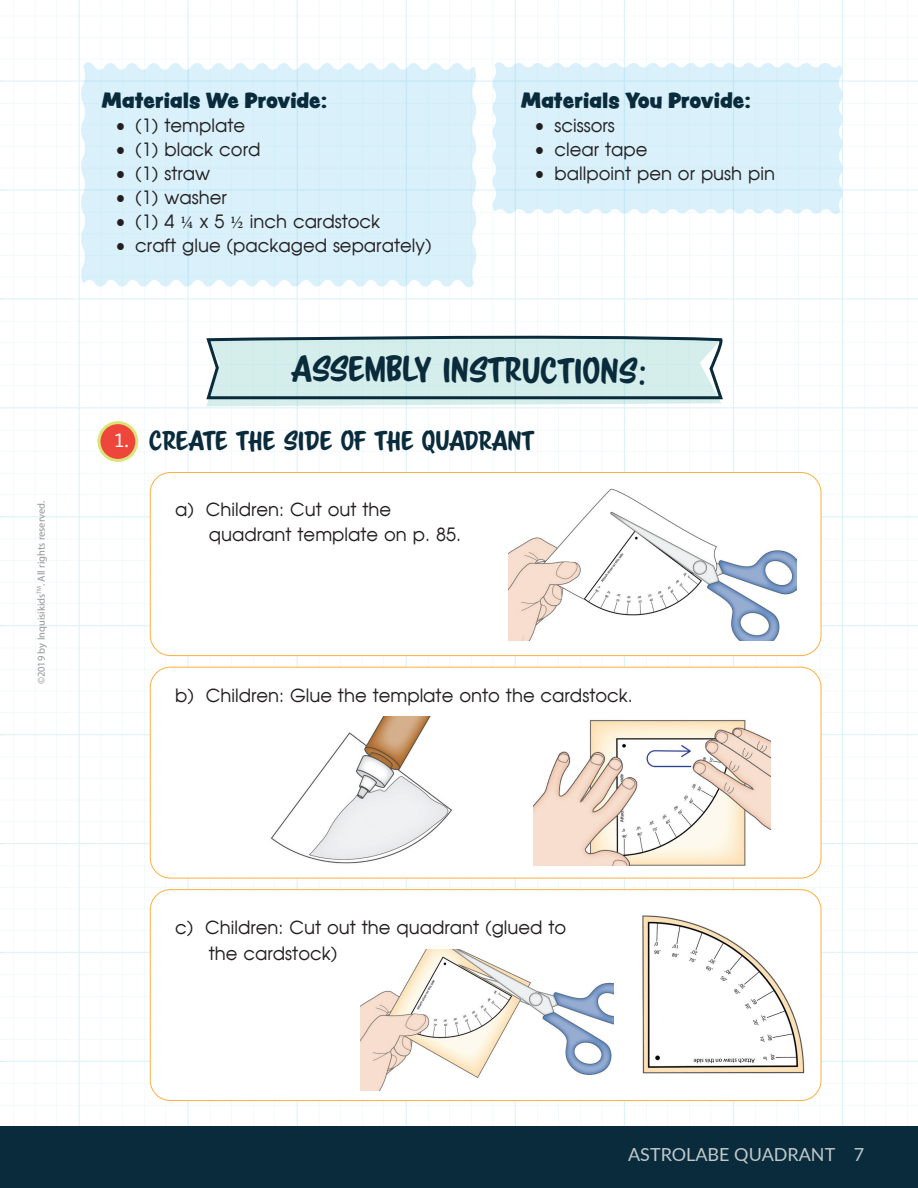
<style>
.page{position:relative;width:918px;height:1188px;background:#fff}
.page>*{position:absolute;margin:0;border:0;box-sizing:border-box;transform-origin:0 0}
.t1{font:31.5px "Scriptorama Markdown JF";color:#092b3b}
.t2{font:28.5px "Klinic Slab";color:#fff}
.t3{font:24px "Scriptorama Markdown JF";color:#092b3b}
.t4{font:19.5px "Peachy Keen JF";color:#092b3b}
.instructions_copy{font:18px/25.5px "Avian";color:#231f20}
.t5{font:18px "Lato";color:#fff}
.t6{font:10.5px "Myriad Pro";color:#939598}
.s1{font-family:"Minion Pro"}
</style>
<div class="page">
<img style="left:0;top:0;width:918px;height:1126px">
<svg style="left:80px;top:61px;width:397px;height:228px;fill:#daf1fb"></svg>
<svg style="left:492px;top:61px;width:351px;height:154px;fill:#daf1fb"></svg>
<div style="left:150px;top:473px;width:671px;height:183px;background:#fff;border-radius:20px"></div>
<div style="left:150px;top:472px;width:671px;height:184px;border:1px solid #fbb042;border-radius:20px"></div>
<div style="left:150px;top:667px;width:671px;height:211px;background:#fff;border-radius:20px"></div>
<div style="left:150px;top:667px;width:671px;height:211px;border:1px solid #fbb042;border-radius:20px"></div>
<div style="left:150px;top:890px;width:671px;height:211px;background:#fff;border-radius:20px"></div>
<div style="left:150px;top:889px;width:671px;height:212px;border:1px solid #fbb042;border-radius:20px"></div>
<svg style="left:204px;top:334px;width:521px;height:72px"></svg>
<div style="left:99px;top:423px;width:38px;height:37px;background:#ef463c;border-radius:50%"></div>
<div style="left:97px;top:421px;width:41px;height:41px;border:3px solid #dae477;border-radius:50%"></div>
<img style="left:508px;top:488px;width:288px;height:152px">
<img style="left:270px;top:716px;width:182px;height:148px">
<img style="left:361px;top:950px;width:252px;height:140px">
<img style="left:533px;top:720px;width:238px;height:146px">
<img style="left:642px;top:915px;width:163px;height:159px">
<div style="left:0;top:1126px;width:918px;height:62px;background:#092b3b"></div>
<p class="t6" style="left:35px;top:684px;width:185px;rotate:-90deg">©2019 by Inquisikids<sup>TM</sup>. All rights reserved.</p>
<p class="t4" style="left:102px;top:86px;width:227px">Materials We Provide:</p>
<p class="instructions_copy" style="left:115px;top:114px;width:132px">• (1) template</p>
<p class="instructions_copy" style="left:115px;top:138px;width:147px">• (1) black cord</p>
<p class="instructions_copy" style="left:115px;top:162px;width:97px">• (1) straw</p>
<p class="instructions_copy" style="left:115px;top:186px;width:113px">• (1) washer</p>
<p class="instructions_copy" style="left:115px;top:210px;width:267px">• (1) 4 <span class="s1">¼</span> x 5 <span class="s1">½</span> inch cardstock</p>
<p class="instructions_copy" style="left:115px;top:234px;width:318px">• craft glue (packaged separately)</p>
<p class="t4" style="left:521px;top:86px;width:232px">Materials You Provide:</p>
<p class="instructions_copy" style="left:534px;top:114px;width:82px">• scissors</p>
<p class="instructions_copy" style="left:534px;top:138px;width:115px">• clear tape</p>
<p class="instructions_copy" style="left:534px;top:162px;width:242px">• ballpoint pen or push pin</p>
<p class="t2" style="left:114px;top:420px;width:17px">1.</p>
<p class="t1" style="left:292px;top:346px;width:357px;rotate:1deg">ASSEMBLY INSTRUCTIONS:</p>
<p class="t3" style="left:149px;top:425px;width:386px">CREATE THE SIDE OF THE QUADRANT</p>
<p class="instructions_copy" style="left:209px;top:497px;width:254px;text-indent:-34px">a) Children: Cut out the quadrant template on p. 85.</p>
<p class="instructions_copy" style="left:175px;top:684px;width:459px">b) Children: Glue the template onto the cardstock.</p>
<p class="instructions_copy" style="left:209px;top:916px;width:359px;text-indent:-34px">c) Children: Cut out the quadrant (glued to the cardstock)</p>
<p class="t5" style="left:628px;top:1141px;width:237px">ASTROLABE QUADRANT 7</p>
</div>
